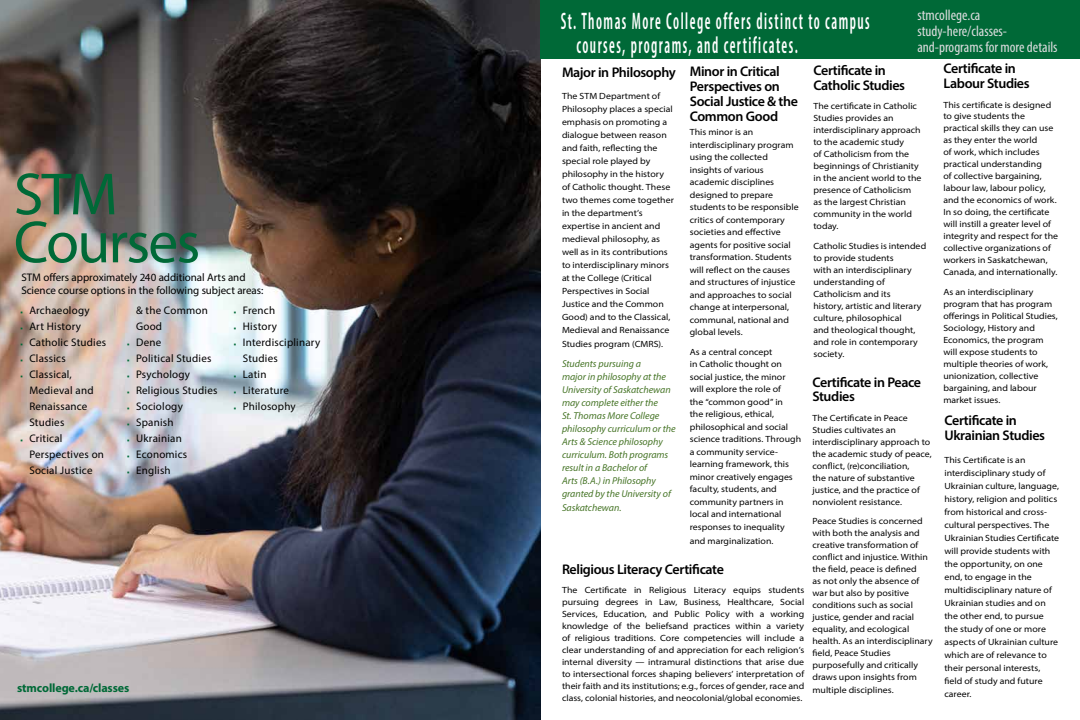
<style>
.page{position:relative;width:1080px;height:720px;background:#fff}
.page>*{position:absolute;margin:0;border:0;box-sizing:border-box;transform-origin:0 0}
.t1{font:60px/48px "Myriad Pro";letter-spacing:-.03em;color:#006937}
.t2{font:600 condensed 24px/24px "Myriad Pro";letter-spacing:.1em;color:#fff;scale:.61 1}
.t3{font:condensed 15px/16px "Myriad Pro";color:#dcddde}
.t4{font:600 14px/15px "Myriad Pro";letter-spacing:-.03em;color:#000}
.t5{font:700 12.1px "Myriad Pro";letter-spacing:-.01em;color:#006937}
.t6{font:11px/16px "Myriad Pro";letter-spacing:.02em;color:#000}
.t7{font:11px/13px "Myriad Pro";letter-spacing:-.005em;color:#000}
.t8{font:italic 10px/13px "Myriad Pro";color:#487629}
.t9{font:semi-expanded 9px/12px "Myriad Pro";color:#000}
.s1{font-family:"Minion Pro";font-size:6px;color:#006937}
</style>
<div class="page">
<img style="left:0;top:0;width:540px;height:720px">
<div style="left:540px;top:0;width:540px;height:58px;background:#006937"></div>
<h1 class="t1" style="left:14px;top:169px;width:188px">STM<br>Courses</h1>
<p class="t7" style="left:21px;top:270px;width:243px">STM offers approximately 240 additional Arts and<br>Science course options in the following subject areas:</p>
<p class="t6" style="left:20px;top:302px;width:71px"><span class="s1">■</span> Archaeology</p>
<p class="t6" style="left:20px;top:318px;width:62px"><span class="s1">■</span> Art History</p>
<p class="t6" style="left:20px;top:334px;width:87px"><span class="s1">■</span> Catholic Studies</p>
<p class="t6" style="left:20px;top:350px;width:47px"><span class="s1">■</span> Classics</p>
<p class="t6" style="left:29px;top:366px;width:66px;text-indent:-9px"><span class="s1">■</span> Classical,<br>Medieval and<br>Renaissance<br>Studies</p>
<p class="t6" style="left:29px;top:430px;width:76px;text-indent:-9px"><span class="s1">■</span> Critical<br>Perspectives on<br>Social Justice</p>
<p class="t6" style="left:136px;top:302px;width:73px">&amp; the Common<br>Good</p>
<p class="t6" style="left:127px;top:334px;width:36px"><span class="s1">■</span> Dene</p>
<p class="t6" style="left:127px;top:350px;width:86px"><span class="s1">■</span> Political Studies</p>
<p class="t6" style="left:127px;top:366px;width:65px"><span class="s1">■</span> Psychology</p>
<p class="t6" style="left:127px;top:382px;width:92px"><span class="s1">■</span> Religious Studies</p>
<p class="t6" style="left:127px;top:398px;width:57px"><span class="s1">■</span> Sociology</p>
<p class="t6" style="left:127px;top:414px;width:48px"><span class="s1">■</span> Spanish</p>
<p class="t6" style="left:127px;top:430px;width:56px"><span class="s1">■</span> Ukrainian</p>
<p class="t6" style="left:127px;top:446px;width:62px"><span class="s1">■</span> Economics</p>
<p class="t6" style="left:127px;top:462px;width:45px"><span class="s1">■</span> English</p>
<p class="t6" style="left:234px;top:302px;width:43px"><span class="s1">■</span> French</p>
<p class="t6" style="left:234px;top:318px;width:45px"><span class="s1">■</span> History</p>
<p class="t6" style="left:243px;top:334px;width:79px;text-indent:-9px"><span class="s1">■</span> Interdisciplinary<br>Studies</p>
<p class="t6" style="left:234px;top:366px;width:34px"><span class="s1">■</span> Latin</p>
<p class="t6" style="left:234px;top:382px;width:57px"><span class="s1">■</span> Literature</p>
<p class="t6" style="left:234px;top:398px;width:63px"><span class="s1">■</span> Philosophy</p>
<h3 class="t5" style="left:17px;top:680px;width:114px">stmcollege.ca/classes</h3>
<h3 class="t3" style="left:917px;top:6px;width:142px">stmcollege.ca study-here/classes&shy;and-programs for more details</h3>
<h3 class="t4" style="left:943px;top:61px;width:88px">Certificate in<br>Labour Studies</h3>
<p class="t9" style="left:943px;top:98px;width:116px">This certificate is designed to give students the practical skills they can use as they enter the world<br>of work, which includes practical understanding<br>of collective bargaining, labour law, labour policy, and the economics of work.<br>In so doing, the certificate will instill a greater level of integrity and respect for the collective organizations of workers in Saskatchewan,<br>Canada, and internationally.</p>
<p class="t9" style="left:943px;top:285px;width:116px">As an interdisciplinary program that has program offerings in Political Studies,<br>Sociology, History and<br>Economics, the program will expose students to multiple theories of work, unionization, collective bargaining, and labour market issues.</p>
<h2 class="t2" style="left:576px;top:9px;width:482px;text-indent:-16px">St. Thomas More College offers distinct to campus courses, programs, and certificates.</h2>
<h3 class="t4" style="left:813px;top:63px;width:93px">Certificate in<br>Catholic Studies</h3>
<p class="t9" style="left:813px;top:100px;width:109px">The certificate in Catholic<br>Studies provides an interdisciplinary approach to the academic study<br>of Catholicism from the beginnings of Christianity in the ancient world to the presence of Catholicism as the largest Christian community in the world today.</p>
<p class="t9" style="left:813px;top:239px;width:114px">Catholic Studies is intended to provide students<br>with an interdisciplinary understanding of<br>Catholicism and its<br>history, artistic and literary culture, philosophical<br>and theological thought, and role in contemporary society.</p>
<h3 class="t4" style="left:690px;top:64px;width:110px">Minor in Critical<br>Perspectives on<br>Social Justice &amp; the<br>Common Good</h3>
<p class="t9" style="left:690px;top:126px;width:110px;line-height:12.5px">This minor is an interdisciplinary program using the collected insights of various academic disciplines designed to prepare students to be responsible critics of contemporary societies and effective agents for positive social transformation. Students will reflect on the causes and structures of injustice and approaches to social change at interpersonal, communal, national and global levels.</p>
<p class="t9" style="left:690px;top:345px;width:113px;line-height:12.5px">As a central concept<br>in Catholic thought on social justice, the minor will explore the role of<br>the “common good” in<br>the religious, ethical, philosophical and social science traditions. Through a community service&shy;learning framework, this minor creatively engages faculty, students, and community partners in local and international responses to inequality</p>
<p class="t9" style="left:690px;top:535px;width:85px">and marginalization.</p>
<h3 class="t4" style="left:562px;top:65px;width:115px">Major in Philosophy</h3>
<p class="t9" style="left:562px;top:89px;width:113px;line-height:13px">The STM Department of<br>Philosophy places a special emphasis on promoting a dialogue between reason and faith, reflecting the special role played by philosophy in the history of Catholic thought. These two themes come together in the department’s expertise in ancient and medieval philosophy, as well as in its contributions to interdisciplinary minors at the College (Critical<br>Perspectives in Social<br>Justice and the Common<br>Good) and to the Classical,<br>Medieval and Renaissance</p>
<p class="t9" style="left:562px;top:338px;width:102px">Studies program (CMRS).</p>
<p class="t8" style="left:562px;top:357px;width:115px">Students pursuing a<br>major in philosophy at the<br>University of Saskatchewan may complete either the<br>St. Thomas More College philosophy curriculum or the<br>Arts &amp; Science philosophy curriculum. Both programs result in a Bachelor of<br>Arts (B.A.) in Philosophy granted by the University of</p>
<p class="t8" style="left:562px;top:501px;width:61px">Saskatchewan.</p>
<h3 class="t4" style="left:812px;top:374px;width:110px">Certificate in Peace<br>Studies</h3>
<p class="t9" style="left:812px;top:411px;width:121px">The Certificate in Peace<br>Studies cultivates an interdisciplinary approach to the academic study of peace, conflict, (re)conciliation,<br>the nature of substantive justice, and the practice of nonviolent resistance.</p>
<p class="t9" style="left:812px;top:515px;width:122px">Peace Studies is concerned with both the analysis and creative transformation of conflict and injustice. Within the field, peace is defined<br>as not only the absence of war but also by positive conditions such as social justice, gender and racial equality, and ecological health. As an interdisciplinary field, Peace Studies purposefully and critically draws upon insights from</p>
<p class="t9" style="left:812px;top:684px;width:83px">multiple disciplines.</p>
<h3 class="t4" style="left:944px;top:412px;width:102px">Certificate in<br>Ukrainian Studies</h3>
<p class="t9" style="left:944px;top:454px;width:116px;line-height:13px">This Certificate is an interdisciplinary study of<br>Ukrainian culture, language, history, religion and politics from historical and cross&shy;cultural perspectives. The<br>Ukrainian Studies Certificate will provide students with the opportunity, on one end, to engage in the multidisciplinary nature of<br>Ukrainian studies and on the other end, to pursue the study of one or more aspects of Ukrainian culture which are of relevance to their personal interests, field of study and future career.</p>
<h3 class="t4" style="left:562px;top:561px;width:163px">Religious Literacy Certificate</h3>
<p class="t9" style="left:562px;top:584px;width:244px;text-align:justify">The Certificate in Religious Literacy equips students pursuing degrees in Law, Business, Healthcare, Social Services, Education, and Public Policy with a working knowledge of the beliefsand practices within a variety of religious traditions. Core competencies will include a clear understanding of and appreciation for each religion’s internal diversity — intramural distinctions that arise due to intersectional forces shaping believers’ interpretation of their faith and its institutions; e.g., forces of gender, race and class, colonial histories, and neocolonial/global economies.</p>
</div>
